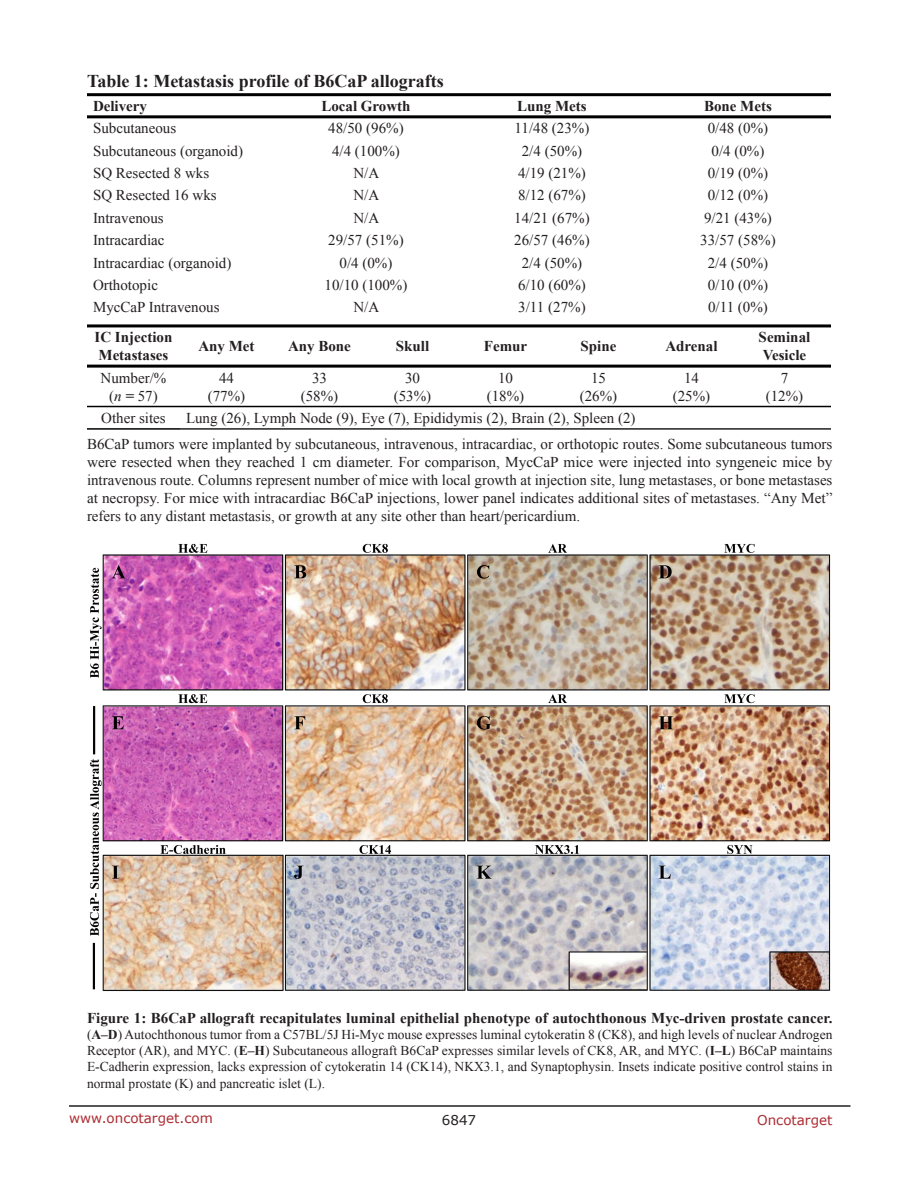
<style>
.page{position:relative;width:918px;height:1188px;background:#fff}
.page>*{position:absolute;margin:0;border:0;box-sizing:border-box;transform-origin:0 0}
.TableHeading{font:700 18px "Times New Roman";color:#231f20}
.TableText_Footnote{font:15px/18px "Times New Roman";color:#231f20;text-align:justify}
.TableText_Center{font:15px/18px "Times New Roman";color:#231f20;text-align:center}
.TableText{font:15px "Times New Roman";color:#231f20}
.FigureText{font:700 15px "Times New Roman";color:#231f20}
.TableText_Center-2{font:700 15px/18px "Times New Roman";color:#231f20}
.TableText-2{font:700 15px "Times New Roman";color:#231f20}
.FigureText-2{font:13.5px/16.2px "Times New Roman";color:#231f20;text-align:justify}
.t1{font:13.5px "Verdana";color:#ac2b31}
.t2{font:13.5px "Verdana";color:#231f20}
.s1{font-style:italic}
.s2{font-weight:700;font-style:italic}
.s3{font-weight:700}
</style>
<div class="page">
<hr style="left:69px;top:1105px;width:781px;height:2px;background:#231f20">
<img style="left:89px;top:543px;width:742px;height:448px">
<hr style="left:87px;top:93px;width:186px;height:3px;background:#000">
<hr style="left:273px;top:93px;width:186px;height:3px;background:#000">
<hr style="left:459px;top:93px;width:186px;height:3px;background:#000">
<hr style="left:645px;top:93px;width:186px;height:3px;background:#000">
<hr style="left:87px;top:115px;width:186px;height:3px;background:#000">
<hr style="left:273px;top:115px;width:186px;height:3px;background:#000">
<hr style="left:459px;top:115px;width:186px;height:3px;background:#000">
<hr style="left:645px;top:115px;width:186px;height:3px;background:#000">
<hr style="left:87px;top:324px;width:93px;height:3px;background:#000">
<hr style="left:180px;top:324px;width:93px;height:3px;background:#000">
<hr style="left:273px;top:324px;width:93px;height:3px;background:#000">
<hr style="left:366px;top:324px;width:93px;height:3px;background:#000">
<hr style="left:459px;top:324px;width:93px;height:3px;background:#000">
<hr style="left:552px;top:324px;width:93px;height:3px;background:#000">
<hr style="left:645px;top:324px;width:93px;height:3px;background:#000">
<hr style="left:738px;top:324px;width:93px;height:3px;background:#000">
<hr style="left:87px;top:365px;width:93px;height:3px;background:#000">
<hr style="left:180px;top:365px;width:93px;height:3px;background:#000">
<hr style="left:273px;top:365px;width:93px;height:3px;background:#000">
<hr style="left:366px;top:365px;width:93px;height:3px;background:#000">
<hr style="left:459px;top:365px;width:93px;height:3px;background:#000">
<hr style="left:552px;top:365px;width:93px;height:3px;background:#000">
<hr style="left:645px;top:365px;width:93px;height:3px;background:#000">
<hr style="left:738px;top:365px;width:93px;height:3px;background:#000">
<hr style="left:87px;top:428px;width:93px;height:2px;background:#000">
<hr style="left:180px;top:428px;width:93px;height:2px;background:#231f20">
<hr style="left:273px;top:428px;width:93px;height:2px;background:#231f20">
<hr style="left:366px;top:428px;width:93px;height:2px;background:#231f20">
<hr style="left:459px;top:428px;width:93px;height:2px;background:#231f20">
<hr style="left:552px;top:428px;width:93px;height:2px;background:#231f20">
<hr style="left:645px;top:428px;width:93px;height:2px;background:#231f20">
<hr style="left:738px;top:428px;width:93px;height:2px;background:#231f20">
<hr style="left:87px;top:406px;width:93px;height:1px;background:#000">
<hr style="left:180px;top:406px;width:93px;height:1px;background:#000">
<hr style="left:273px;top:406px;width:93px;height:1px;background:#000">
<hr style="left:366px;top:406px;width:93px;height:1px;background:#000">
<hr style="left:459px;top:406px;width:93px;height:1px;background:#000">
<hr style="left:552px;top:406px;width:93px;height:1px;background:#000">
<hr style="left:645px;top:406px;width:93px;height:1px;background:#000">
<hr style="left:738px;top:406px;width:93px;height:1px;background:#000">
<p class="TableHeading" style="left:87px;top:69px;width:358px">Table 1: Metastasis profile of B6CaP allografts</p>
<p class="TableText-2" style="left:93px;top:95px;width:56px">Delivery</p>
<p class="TableText_Center-2" style="left:321px;top:96px;width:91px">Local Growth</p>
<p class="TableText_Center-2" style="left:517px;top:96px;width:71px">Lung Mets</p>
<p class="TableText_Center-2" style="left:704px;top:96px;width:69px">Bone Mets</p>
<p class="TableText" style="left:93px;top:118px;width:85px">Subcutaneous</p>
<p class="TableText_Center" style="left:328px;top:119px;width:77px">48/50 (96%)</p>
<p class="TableText_Center" style="left:515px;top:119px;width:76px">11/48 (23%)</p>
<p class="TableText_Center" style="left:708px;top:119px;width:62px">0/48 (0%)</p>
<p class="TableText" style="left:93px;top:141px;width:152px">Subcutaneous (organoid)</p>
<p class="TableText_Center" style="left:332px;top:141px;width:69px">4/4 (100%)</p>
<p class="TableText_Center" style="left:522px;top:141px;width:62px">2/4 (50%)</p>
<p class="TableText_Center" style="left:712px;top:141px;width:54px">0/4 (0%)</p>
<p class="TableText" style="left:93px;top:163px;width:118px">SQ Resected 8 wks</p>
<p class="TableText_Center" style="left:353px;top:164px;width:27px">N/A</p>
<p class="TableText_Center" style="left:518px;top:164px;width:69px">4/19 (21%)</p>
<p class="TableText_Center" style="left:708px;top:164px;width:62px">0/19 (0%)</p>
<p class="TableText" style="left:93px;top:185px;width:125px">SQ Resected 16 wks</p>
<p class="TableText_Center" style="left:353px;top:186px;width:27px">N/A</p>
<p class="TableText_Center" style="left:518px;top:186px;width:69px">8/12 (67%)</p>
<p class="TableText_Center" style="left:708px;top:186px;width:62px">0/12 (0%)</p>
<p class="TableText" style="left:93px;top:208px;width:72px">Intravenous</p>
<p class="TableText_Center" style="left:353px;top:209px;width:27px">N/A</p>
<p class="TableText_Center" style="left:514px;top:209px;width:77px">14/21 (67%)</p>
<p class="TableText_Center" style="left:704px;top:209px;width:69px">9/21 (43%)</p>
<p class="TableText" style="left:93px;top:230px;width:73px">Intracardiac</p>
<p class="TableText_Center" style="left:328px;top:231px;width:77px">29/57 (51%)</p>
<p class="TableText_Center" style="left:514px;top:231px;width:77px">26/57 (46%)</p>
<p class="TableText_Center" style="left:700px;top:231px;width:77px">33/57 (58%)</p>
<p class="TableText" style="left:93px;top:253px;width:140px">Intracardiac (organoid)</p>
<p class="TableText_Center" style="left:340px;top:253px;width:54px">0/4 (0%)</p>
<p class="TableText_Center" style="left:522px;top:253px;width:62px">2/4 (50%)</p>
<p class="TableText_Center" style="left:708px;top:253px;width:62px">2/4 (50%)</p>
<p class="TableText" style="left:93px;top:275px;width:66px">Orthotopic</p>
<p class="TableText_Center" style="left:325px;top:276px;width:84px">10/10 (100%)</p>
<p class="TableText_Center" style="left:518px;top:276px;width:69px">6/10 (60%)</p>
<p class="TableText_Center" style="left:708px;top:276px;width:62px">0/10 (0%)</p>
<p class="TableText" style="left:93px;top:297px;width:128px">MycCaP Intravenous</p>
<p class="TableText_Center" style="left:353px;top:298px;width:27px">N/A</p>
<p class="TableText_Center" style="left:518px;top:298px;width:69px">3/11 (27%)</p>
<p class="TableText_Center" style="left:708px;top:298px;width:61px">0/11 (0%)</p>
<p class="TableText_Center-2" style="left:95px;top:328px;width:79px">IC Injection<br>Metastases</p>
<p class="TableText_Center-2" style="left:198px;top:337px;width:58px">Any Met</p>
<p class="TableText_Center-2" style="left:288px;top:337px;width:64px">Any Bone</p>
<p class="TableText_Center-2" style="left:396px;top:337px;width:35px">Skull</p>
<p class="TableText_Center-2" style="left:484px;top:337px;width:45px">Femur</p>
<p class="TableText_Center-2" style="left:581px;top:337px;width:37px">Spine</p>
<p class="TableText_Center-2" style="left:665px;top:337px;width:54px">Adrenal</p>
<p class="TableText_Center-2" style="left:759px;top:328px;width:53px">Seminal<br>Vesicle</p>
<p class="TableText_Center" style="left:101px;top:368px;width:67px">Number/% (<span class="s1">n</span> <span class="s2">=</span> 57)</p>
<p class="TableText_Center" style="left:219px;top:368px;width:16px">44</p>
<p class="TableText_Center" style="left:301px;top:368px;width:39px">33 (58%)</p>
<p class="TableText_Center" style="left:394px;top:368px;width:39px">30 (53%)</p>
<p class="TableText_Center" style="left:487px;top:368px;width:39px">10 (18%)</p>
<p class="TableText_Center" style="left:580px;top:368px;width:39px">15 (26%)</p>
<p class="TableText_Center" style="left:673px;top:368px;width:39px">14 (25%)</p>
<p class="TableText_Center" style="left:766px;top:368px;width:39px">7 (12%)</p>
<p class="TableText_Center" style="left:208px;top:386px;width:39px">(77%)</p>
<p class="TableText_Center" style="left:101px;top:409px;width:66px">Other sites</p>
<p class="TableText" style="left:186px;top:408px;width:451px">Lung (26), Lymph Node (9), Eye (7), Epididymis (2), Brain (2), Spleen (2)</p>
<p class="TableText_Footnote" style="left:87px;top:435px;width:747px">B6CaP tumors were implanted by subcutaneous, intravenous, intracardiac, or orthotopic routes. Some subcutaneous tumors were resected when they reached 1 cm diameter. For comparison, MycCaP mice were injected into syngeneic mice by intravenous route. Columns represent number of mice with local growth at injection site, lung metastases, or bone metastases at necropsy. For mice with intracardiac B6CaP injections, lower panel indicates additional sites of metastases. “Any Met” refers to any distant metastasis, or growth at any site other than heart/pericardium.</p>
<p class="FigureText" style="left:87px;top:1007px;width:747px">Figure 1: B6CaP allograft recapitulates luminal epithelial phenotype of autochthonous Myc-driven prostate cancer.</p>
<p class="FigureText-2" style="left:87px;top:1026px;width:747px">(<span class="s3">A–D</span>) Autochthonous tumor from a C57BL/5J Hi-Myc mouse expresses luminal cytokeratin 8 (CK8), and high levels of nuclear Androgen Receptor (AR), and MYC. (<span class="s3">E–H</span>) Subcutaneous allograft B6CaP expresses similar levels of CK8, AR, and MYC. (<span class="s3">I–L</span>) B6CaP maintains E-Cadherin expression, lacks expression of cytokeratin 14 (CK14), NKX3.1, and Synaptophysin. Insets indicate positive control stains in normal prostate (K) and pancreatic islet (L).</p>
<p class="t1" style="left:69px;top:1109px;width:145px">www.oncotarget.com</p>
<p class="t2" style="left:442px;top:1111px;width:36px">6847</p>
<p class="t1" style="left:757px;top:1111px;width:77px">Oncotarget</p>
</div>
